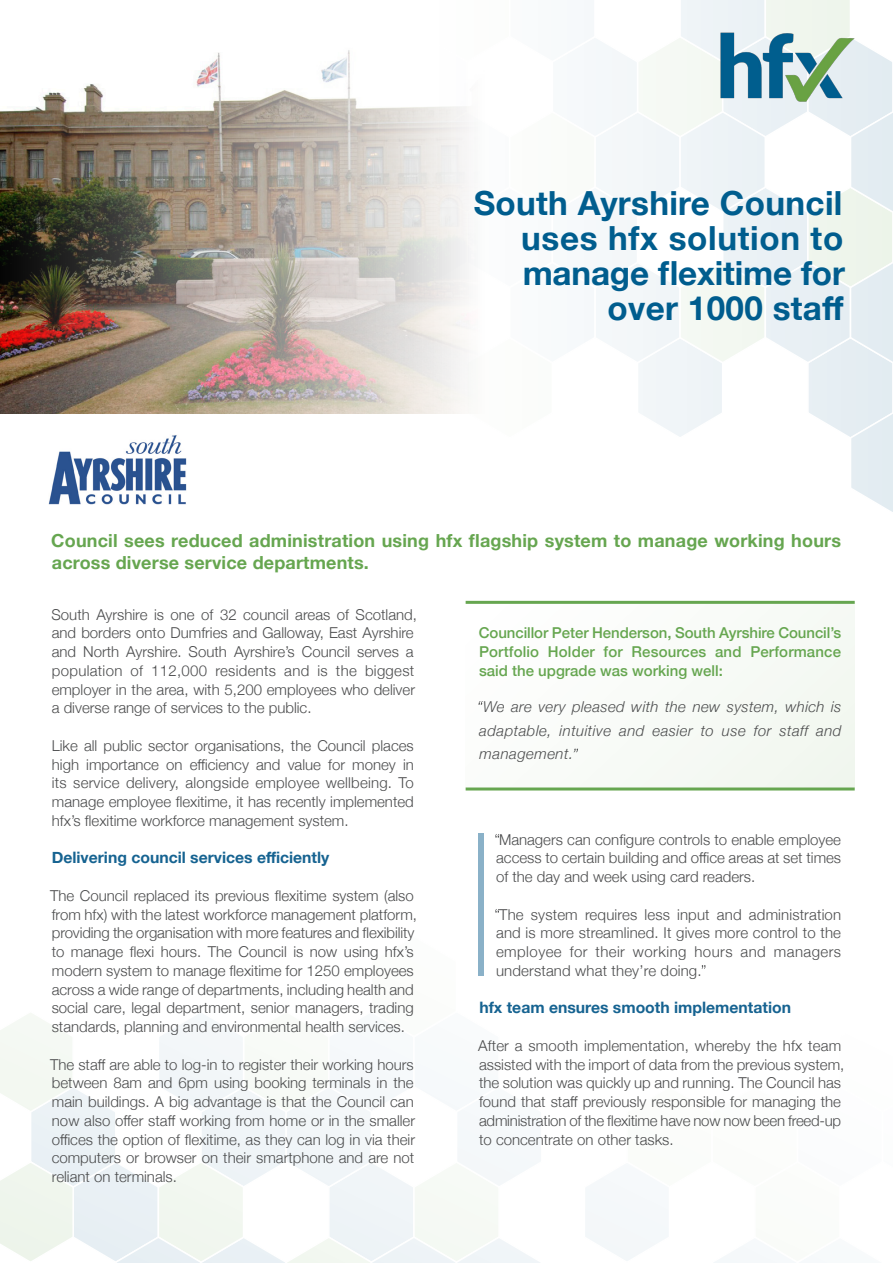
<style>
.page{position:relative;width:893px;height:1263px;background:#fff}
.page>*{position:absolute;margin:0;border:0;box-sizing:border-box;transform-origin:0 0}
.t1{font:700 33.15px "Helvetica Neue";letter-spacing:.01em;color:#005d8e}
.t2{font:700 18px/22.5px "Helvetica Neue";letter-spacing:.01em;color:#66a650}
.t3{font:700 15.75px "Helvetica Neue";color:#166391}
.t4{font:300 15px/18.8px "Helvetica Neue";color:#4b4c4d;text-align:justify}
.t5{font:500 15px/18.8px "Helvetica Neue";color:#66a650;text-align:justify}
.t6{font:italic 300 15px/23.9px "Helvetica Neue";letter-spacing:.03em;color:#4b4c4d;text-align:justify}
</style>
<div class="page">
<img style="left:0;top:50px;width:380px;height:363px">
<svg style="left:380px;top:0;width:513px;height:512px"></svg>
<svg style="left:0;top:934px;width:540px;height:329px"></svg>
<img style="left:712px;top:24px;width:150px;height:85px">
<svg style="left:585px;top:965px;width:154px;height:298px"></svg>
<hr style="left:466px;top:787px;width:389px;height:3px;background:#66a650">
<div style="left:466px;top:602px;width:389px;height:185px;background:#f8fbf7"></div>
<hr style="left:466px;top:601px;width:389px;height:3px;background:#66a650">
<svg style="left:478px;top:701px;width:5px;height:4px"></svg>
<svg style="left:574px;top:749px;width:4px;height:3px"></svg>
<div style="left:478px;top:833px;width:5px;height:143px;background:#8ab1c8"></div>
<img style="left:49px;top:435px;width:138px;height:69px">
<p class="t1" style="left:474px;top:177px;width:370px">South Ayrshire Council</p>
<p class="t1" style="left:521px;top:212px;width:324px">uses hfx solution to</p>
<p class="t1" style="left:523px;top:247px;width:324px">manage flexitime for</p>
<p class="t1" style="left:607px;top:282px;width:237px">over 1000 staff</p>
<p class="t2" style="left:51px;top:530px;width:791px">Council sees reduced administration using hfx flagship system to manage working hours across diverse service departments.</p>
<p class="t4" style="left:51px;top:604px;width:367px;text-align:left">South Ayrshire is one of 32 council areas of Scotland, and borders onto Dumfries and Galloway, East Ayrshire and North Ayrshire. South Ayrshire’s Council serves a population of 112,000 residents and is the biggest employer in the area, with 5,200 employees who deliver a diverse range of services to the public.</p>
<p class="t4" style="left:52px;top:735px;width:364px">Like all public sector organisations, the Council places high importance on efficiency and value for money in its service delivery, alongside employee wellbeing. To manage employee flexitime, it has recently implemented hfx’s flexitime workforce management system.</p>
<p class="t3" style="left:52px;top:845px;width:279px">Delivering council services efficiently</p>
<p class="t4" style="left:50px;top:885px;width:368px;text-align:left">The Council replaced its previous flexitime system (also from hfx) with the latest workforce management platform, providing the organisation with more features and flexibility to manage flexi hours. The Council is now using hfx’s modern system to manage flexitime for 1250 employees across a wide range of departments, including health and social care, legal department, senior managers, trading standards, planning and environmental health services.</p>
<p class="t4" style="left:50px;top:1054px;width:367px">The staff are able to log-in to register their working hours between 8am and 6pm using booking terminals in the main buildings. A big advantage is that the Council can now also offer staff working from home or in the smaller offices the option of flexitime, as they can log in via their computers or browser on their smartphone and are not reliant on terminals.</p>
<p class="t5" style="left:479px;top:622px;width:364px">Councillor Peter Henderson, South Ayrshire Council’s Portfolio Holder for Resources and Performance said the upgrade was working well:</p>
<p class="t6" style="left:479px;top:693px;width:364px">We are very pleased with the new system, which is adaptable, intuitive and easier to use for staff and management.</p>
<p class="t4" style="left:496px;top:829px;width:347px">Managers can configure controls to enable employee access to certain building and office areas at set times of the day and week using card readers.</p>
<p class="t4" style="left:496px;top:904px;width:347px">The system requires less input and administration and is more streamlined. It gives more control to the employee for their working hours and managers understand what they’re doing.</p>
<p class="t3" style="left:479px;top:995px;width:313px">hfx team ensures smooth implementation</p>
<p class="t4" style="left:478px;top:1035px;width:368px;text-align:left">After a smooth implementation, whereby the hfx team assisted with the import of data from the previous system, the solution was quickly up and running. The Council has found that staff previously responsible for managing the administration of the flexitime have now now been freed-up to concentrate on other tasks.</p>
</div>
